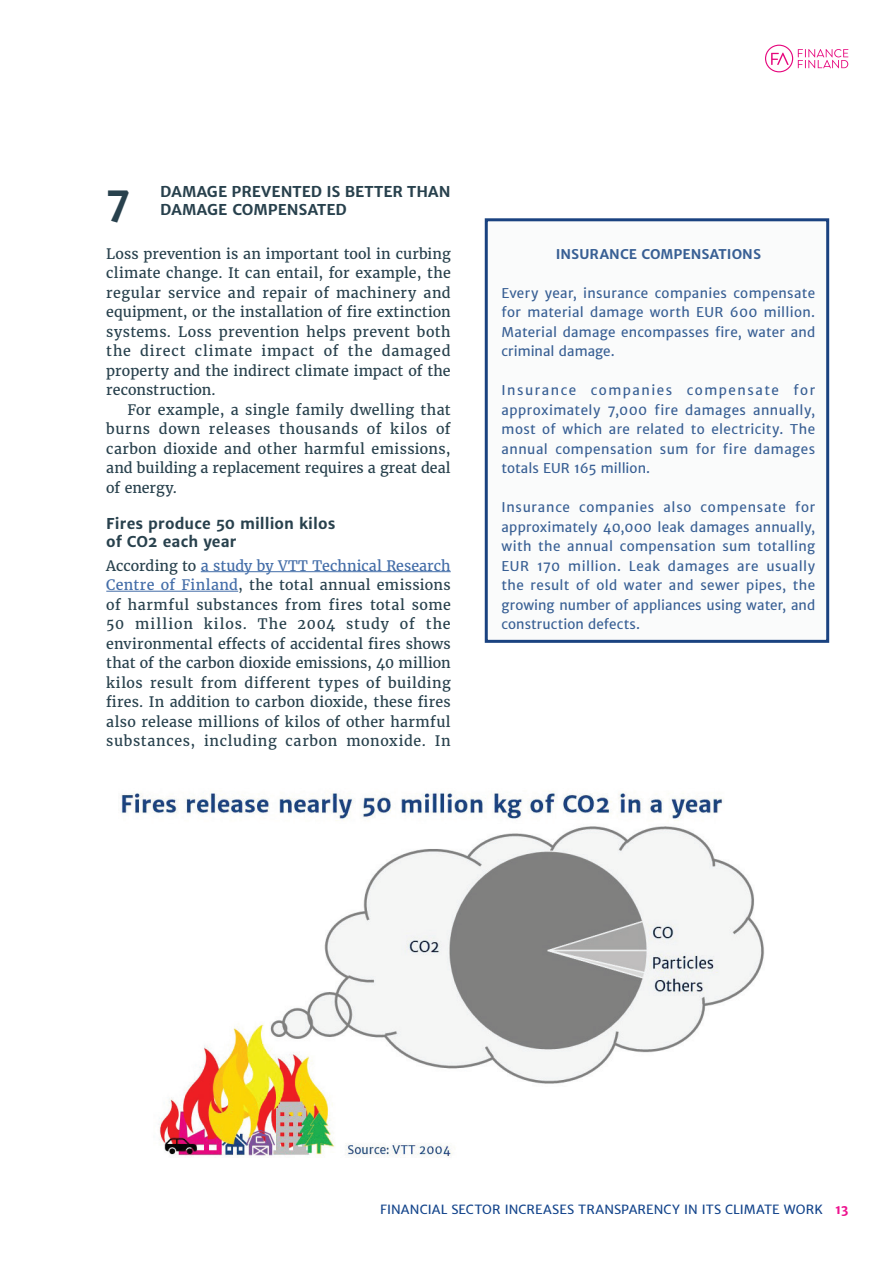
<style>
.page{position:relative;width:893px;height:1263px;background:#fff}
.page>*{position:absolute;margin:0;border:0;box-sizing:border-box;transform-origin:0 0}
.t1{font:700 39.15px "Merriweather Sans";color:#28414d}
.t2{font:700 15px/18px "Merriweather Sans";letter-spacing:.005em;color:#28414d}
.t3{font:14.25px/19.5px "Merriweather";letter-spacing:.015em;color:#28414d;text-align:justify}
.t4{font:13.5px/19.5px "Merriweather Sans";letter-spacing:.01em;color:#385f94;text-align:justify}
.t5{font:700 13.5px "Merriweather Sans";letter-spacing:.01em;color:#385f94}
.t6{font:12.75px "Merriweather Sans";letter-spacing:.005em;color:#13448b}
.s1{color:#436da8}
.s2{font-weight:700;color:#ed138f}
</style>
<div class="page">
<svg style="left:765px;top:45px;width:83px;height:27px"></svg>
<div style="left:485px;top:218px;width:344px;height:425px;background:#fafbfb;border:3px solid #1a4280"></div>
<hr style="left:201px;top:571px;width:250px;height:1px;background:#436da8">
<hr style="left:106px;top:591px;width:132px;height:1px;background:#436da8">
<img style="left:121px;top:791px;width:644px;height:366px">
<h1 class="t1" style="left:106px;top:176px;width:26px">7</h1>
<p class="t2" style="left:160px;top:183px;width:292px">DAMAGE PREVENTED IS BETTER THAN<br>DAMAGE COMPENSATED</p>
<p class="t3" style="left:106px;top:244px;width:346px">Loss prevention is an important tool in curbing climate change. It can entail, for example, the regular service and repair of machinery and equipment, or the installation of fire extinction systems. Loss prevention helps prevent both the direct climate impact of the damaged property and the indirect climate impact of the reconstruction.</p>
<p class="t3" style="left:106px;top:400px;width:346px;text-indent:21px">For example, a single family dwelling that burns down releases thousands of kilos of carbon dioxide and other harmful emissions, and building a replacement requires a great deal of energy.</p>
<p class="t2" style="left:106px;top:514px;width:231px">Fires produce 50 million kilos of CO2 each year</p>
<p class="t3" style="left:106px;top:556px;width:346px">According to <span class="s1">a study by VTT Technical Research Centre of Finland</span>, the total annual emissions of harmful substances from fires total some 50 million kilos. The 2004 study of the environmental effects of accidental fires shows that of the carbon dioxide emissions, 40 million kilos result from different types of building fires. In addition to carbon dioxide, these fires also release millions of kilos of other harmful substances, including carbon monoxide. In</p>
<p class="t5" style="left:556px;top:245px;width:207px">INSURANCE COMPENSATIONS</p>
<p class="t4" style="left:502px;top:283px;width:315px">Every year, insurance companies compensate for material damage worth EUR 600 million.<br>Material damage encompasses fire, water and criminal damage.</p>
<p class="t4" style="left:502px;top:381px;width:315px">Insurance companies compensate for approximately 7,000 fire damages annually, most of which are related to electricity. The annual compensation sum for fire damages totals EUR 165 million.</p>
<p class="t4" style="left:502px;top:498px;width:315px">Insurance companies also compensate for approximately 40,000 leak damages annually, with the annual compensation sum totalling EUR 170 million. Leak damages are usually the result of old water and sewer pipes, the growing number of appliances using water, and construction defects.</p>
<p class="t6" style="left:380px;top:1201px;width:470px">FINANCIAL SECTOR INCREASES TRANSPARENCY IN ITS CLIMATE WORK <span class="s2">13</span></p>
</div>
